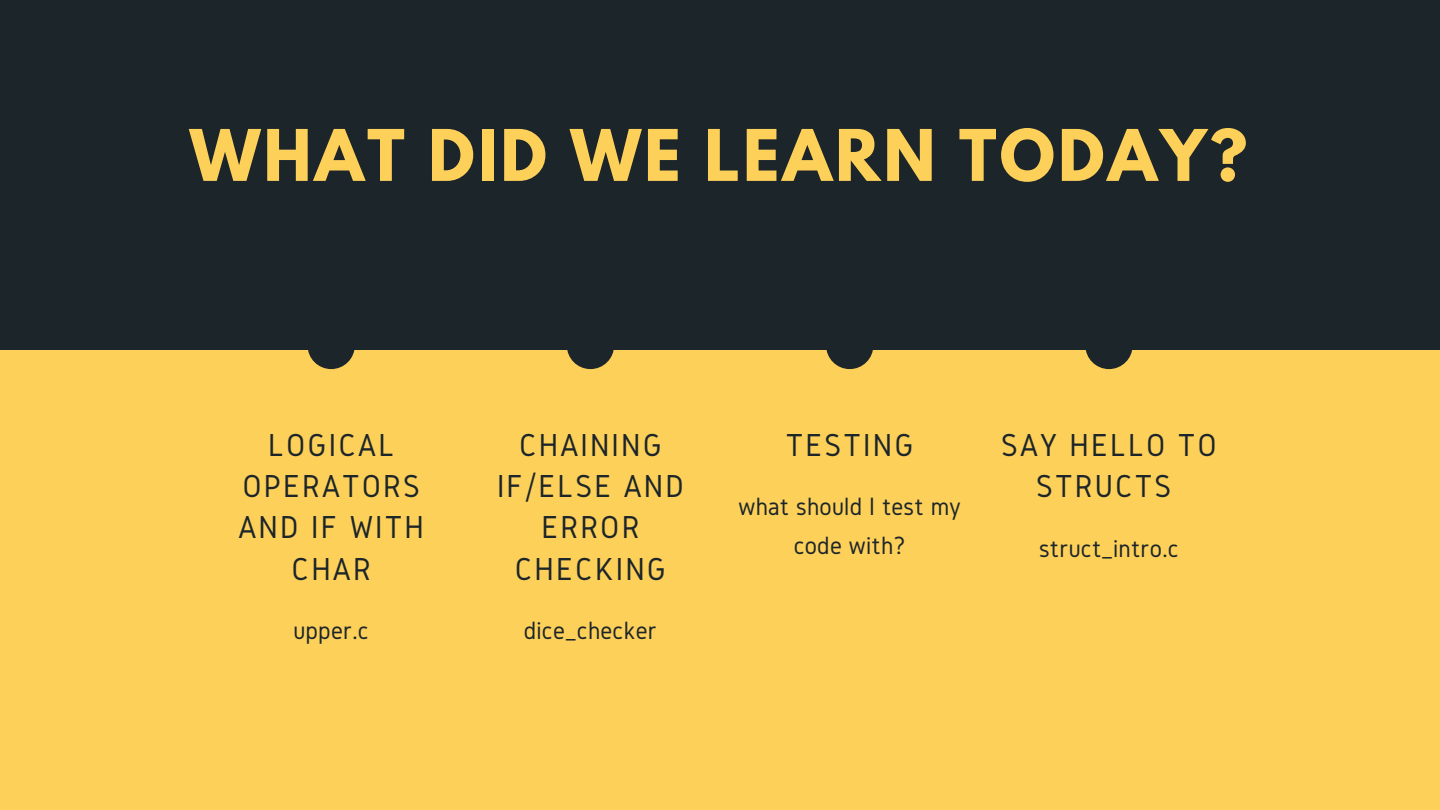
<style>
.page{position:relative;width:1440px;height:810px;background:#1c2529}
.page>*{position:absolute;margin:0;border:0;box-sizing:border-box;transform-origin:0 0}
.t1{font:700 63px "League Spartan";letter-spacing:.05em;color:#fdd05a}
.t2{font:33px/41.2px "Gidole";letter-spacing:.065em;color:#1c2529;text-align:center}
.t3{font:26px/39px "Gidole";letter-spacing:.01em;color:#1c2529;text-align:center}
</style>
<div class="page">
<div style="left:0;top:350px;width:1440px;height:460px;background:#fdd05a"></div>
<div style="left:308px;top:322px;width:47px;height:47px;background:#1c2529;border-radius:50%"></div>
<div style="left:567px;top:322px;width:47px;height:47px;background:#1c2529;border-radius:50%"></div>
<div style="left:826px;top:322px;width:47px;height:47px;background:#1c2529;border-radius:50%"></div>
<div style="left:1085px;top:322px;width:48px;height:47px;background:#1c2529;border-radius:50%"></div>
<h1 class="t1" style="left:190px;top:124px;width:1059px">WHAT DID WE LEARN TODAY?</h1>
<p class="t2" style="left:239px;top:424px;width:187px">LOGICAL<br>OPERATORS<br>AND IF WITH<br>CHAR</p>
<p class="t3" style="left:293px;top:611px;width:77px">upper.c</p>
<p class="t2" style="left:497px;top:424px;width:188px">CHAINING<br>IF/ELSE AND<br>ERROR<br>CHECKING</p>
<p class="t3" style="left:524px;top:611px;width:135px">dice_checker</p>
<p class="t2" style="left:786px;top:424px;width:129px">TESTING</p>
<p class="t3" style="left:739px;top:487px;width:224px">what should I test my code with?</p>
<p class="t2" style="left:1001px;top:424px;width:217px">SAY HELLO TO<br>STRUCTS</p>
<p class="t3" style="left:1039px;top:528px;width:141px">struct_intro.c</p>
</div>
